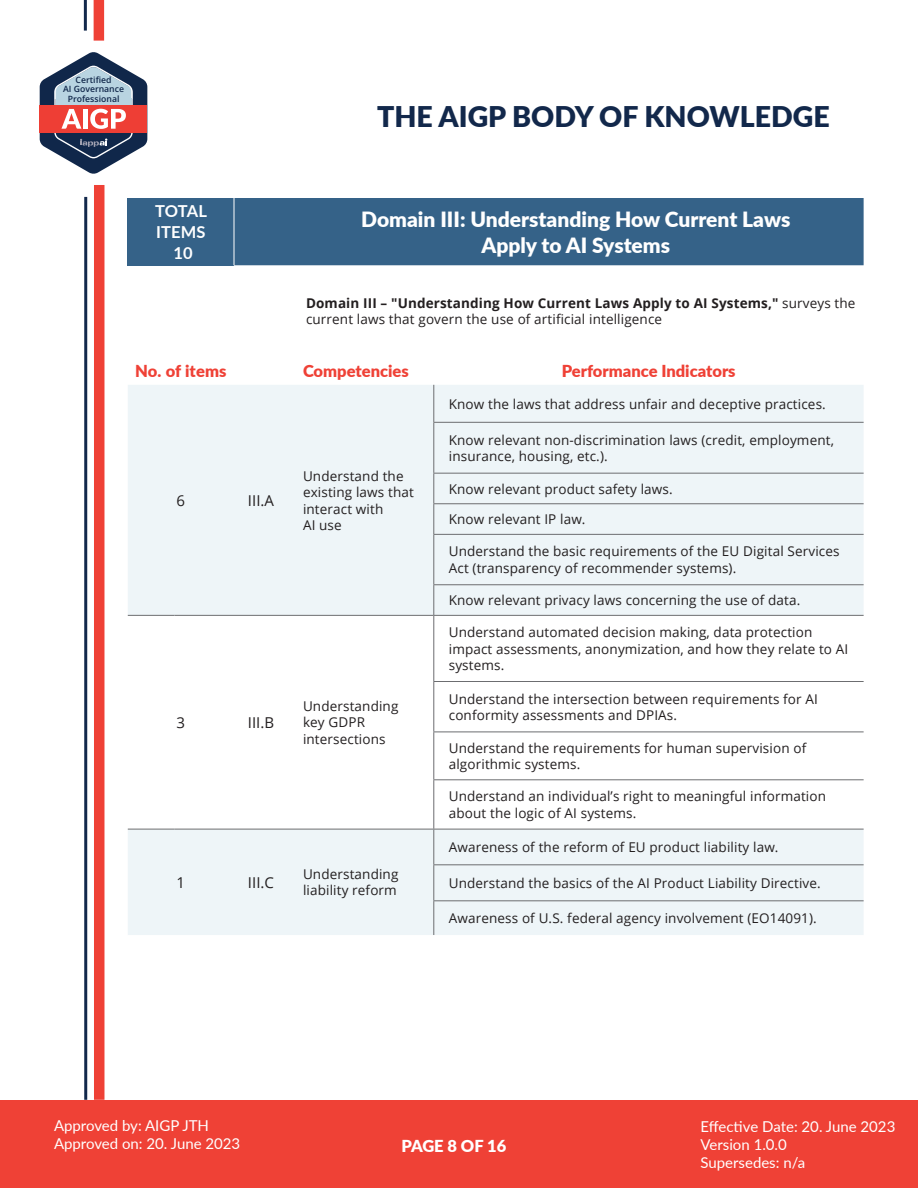
<style>
.page{position:relative;width:918px;height:1188px;background:#fff}
.page>*{position:absolute;margin:0;border:0;box-sizing:border-box;transform-origin:0 0}
.t1{font:900 28.5px "Lato";color:#12284b}
.t2{font:900 21px/25.5px "Lato";color:#fff;text-align:center}
.body_type{font:900 16.5px "Lato";color:#ef4136}
.body_type-2{font:700 16.5px/21px "Lato";letter-spacing:.01em;color:#fff}
.t3{font:900 16.5px "Lato";color:#fff}
.t4{font:15px/18px "Lato";color:#fff}
.body_type-3{font:15px "Open Sans";color:#231f20}
.body_type-4{font:13.5px/16.5px "Open Sans";letter-spacing:.01em;color:#231f20}
.t5{font:600 8.7px/9.3px "Open Sans";color:#10274a;text-align:center}
.s1{font-weight:700}
</style>
<div class="page">
<div style="left:0;top:1100px;width:918px;height:88px;background:#ef4136"></div>
<div style="left:94px;top:0;width:10px;height:41px;background:#ef4136"></div>
<hr style="left:84px;top:0;width:3px;height:31px;background:#12284b">
<div style="left:94px;top:185px;width:10px;height:915px;background:#ef4136"></div>
<hr style="left:84px;top:197px;width:3px;height:903px;background:#12284b">
<svg style="left:40px;top:52px;width:107px;height:122px"></svg>
<div style="left:128px;top:198px;width:106px;height:67px;background:#356288"></div>
<div style="left:235px;top:198px;width:629px;height:67px;background:#356288"></div>
<div style="left:128px;top:385px;width:736px;height:550px;background:#eef5f8"></div>
<svg style="left:128px;top:616px;width:736px;height:213px"></svg>
<hr style="left:433px;top:422px;width:431px;height:1px;background:#6c6d70">
<hr style="left:433px;top:473px;width:431px;height:1px;background:#6c6d70">
<hr style="left:433px;top:503px;width:431px;height:1px;background:#6c6d70">
<hr style="left:433px;top:534px;width:431px;height:1px;background:#6c6d70">
<hr style="left:433px;top:584px;width:431px;height:1px;background:#6c6d70">
<hr style="left:434px;top:615px;width:430px;height:1px;background:#6c6d70">
<hr style="left:433px;top:681px;width:431px;height:1px;background:#6c6d70">
<hr style="left:433px;top:732px;width:431px;height:1px;background:#6c6d70">
<hr style="left:433px;top:779px;width:431px;height:1px;background:#6c6d70">
<hr style="left:434px;top:829px;width:430px;height:1px;background:#6c6d70">
<hr style="left:433px;top:864px;width:431px;height:1px;background:#6c6d70">
<hr style="left:433px;top:900px;width:431px;height:1px;background:#6c6d70">
<hr style="left:433px;top:385px;width:1px;height:37px;background:#6c6d70">
<hr style="left:433px;top:423px;width:1px;height:50px;background:#6c6d70">
<svg style="left:433px;top:474px;width:1px;height:29px"></svg>
<hr style="left:433px;top:504px;width:1px;height:30px;background:#6c6d70">
<hr style="left:433px;top:535px;width:1px;height:49px;background:#6c6d70">
<hr style="left:433px;top:585px;width:1px;height:30px;background:#6c6d70">
<hr style="left:128px;top:615px;width:47px;height:1px;background:#6c6d70">
<hr style="left:175px;top:615px;width:59px;height:1px;background:#6c6d70">
<hr style="left:234px;top:615px;width:54px;height:1px;background:#6c6d70">
<hr style="left:288px;top:615px;width:146px;height:1px;background:#6c6d70">
<hr style="left:433px;top:616px;width:1px;height:65px;background:#6c6d70">
<hr style="left:433px;top:682px;width:1px;height:50px;background:#6c6d70">
<hr style="left:433px;top:732px;width:1px;height:47px;background:#6c6d70">
<hr style="left:433px;top:780px;width:1px;height:49px;background:#6c6d70">
<hr style="left:128px;top:829px;width:47px;height:1px;background:#6c6d70">
<hr style="left:175px;top:829px;width:59px;height:1px;background:#6c6d70">
<hr style="left:234px;top:829px;width:54px;height:1px;background:#6c6d70">
<hr style="left:288px;top:829px;width:146px;height:1px;background:#6c6d70">
<hr style="left:433px;top:829px;width:1px;height:35px;background:#6c6d70">
<hr style="left:433px;top:865px;width:1px;height:35px;background:#6c6d70">
<hr style="left:433px;top:901px;width:1px;height:34px;background:#6c6d70">
<p class="t5" style="left:63px;top:75px;width:63px">Certified<br>AI Governance<br>Professional</p>
<h1 class="t1" style="left:377px;top:95px;width:454px">THE AIGP BODY OF KNOWLEDGE</h1>
<p class="body_type-2" style="left:155px;top:200px;width:53px">TOTAL<br>ITEMS</p>
<p class="body_type-2" style="left:173px;top:242px;width:21px">10</p>
<p class="t2" style="left:361px;top:206px;width:431px">Domain III: Understanding How Current Laws<br>Apply to AI Systems</p>
<p class="body_type-4" style="left:306px;top:294px;width:551px"><span class="s1">Domain III – ″Understanding How Current Laws Apply to AI Systems,″</span> surveys the current laws that govern the use of artificial intelligence</p>
<p class="body_type" style="left:135px;top:359px;width:93px">No. of items</p>
<p class="body_type" style="left:303px;top:359px;width:107px">Competencies</p>
<p class="body_type" style="left:562px;top:359px;width:175px">Performance Indicators</p>
<p class="body_type-3" style="left:177px;top:490px;width:10px">6</p>
<p class="body_type-3" style="left:248px;top:490px;width:28px">III.A</p>
<p class="body_type-4" style="left:303px;top:467px;width:112px">Understand the existing laws that interact with</p>
<p class="body_type-4" style="left:303px;top:517px;width:40px">AI use</p>
<p class="body_type-3" style="left:177px;top:712px;width:10px">3</p>
<p class="body_type-3" style="left:248px;top:712px;width:28px">III.B</p>
<p class="body_type-4" style="left:303px;top:697px;width:97px">Understanding key GDPR intersections</p>
<p class="body_type-3" style="left:177px;top:872px;width:10px">1</p>
<p class="body_type-3" style="left:248px;top:872px;width:28px">III.C</p>
<p class="body_type-4" style="left:303px;top:865px;width:97px">Understanding liability reform</p>
<p class="body_type-4" style="left:449px;top:395px;width:379px">Know the laws that address unfair and deceptive practices.</p>
<p class="body_type-4" style="left:449px;top:431px;width:387px">Know relevant non-discrimination laws (credit, employment, insurance, housing, etc.).</p>
<p class="body_type-4" style="left:449px;top:480px;width:225px">Know relevant product safety laws.</p>
<p class="body_type-4" style="left:449px;top:511px;width:138px">Know relevant IP law.</p>
<p class="body_type-4" style="left:449px;top:543px;width:392px">Understand the basic requirements of the EU Digital Services<br>Act (transparency of recommender systems).</p>
<p class="body_type-4" style="left:449px;top:592px;width:353px">Know relevant privacy laws concerning the use of data.</p>
<p class="body_type-4" style="left:449px;top:624px;width:401px">Understand automated decision making, data protection impact assessments, anonymization, and how they relate to AI systems.</p>
<p class="body_type-4" style="left:449px;top:690px;width:371px">Understand the intersection between requirements for AI conformity assessments and DPIAs.</p>
<p class="body_type-4" style="left:449px;top:739px;width:359px">Understand the requirements for human supervision of algorithmic systems.</p>
<p class="body_type-4" style="left:449px;top:788px;width:379px">Understand an individual’s right to meaningful information about the logic of AI systems.</p>
<p class="body_type-4" style="left:449px;top:839px;width:331px">Awareness of the reform of EU product liability law.</p>
<p class="body_type-4" style="left:449px;top:874px;width:374px">Understand the basics of the AI Product Liability Directive.</p>
<p class="body_type-4" style="left:449px;top:910px;width:370px">Awareness of U.S. federal agency involvement (EO14091).</p>
<p class="t4" style="left:54px;top:1116px;width:188px">Approved by: AIGP JTH<br>Approved on: 20. June 2023</p>
<p class="t4" style="left:700px;top:1117px;width:196px">Effective Date: 20. June 2023<br>Version 1.0.0<br>Supersedes: n/a</p>
<p class="t3" style="left:401px;top:1134px;width:106px">PAGE 8 OF 16</p>
</div>
